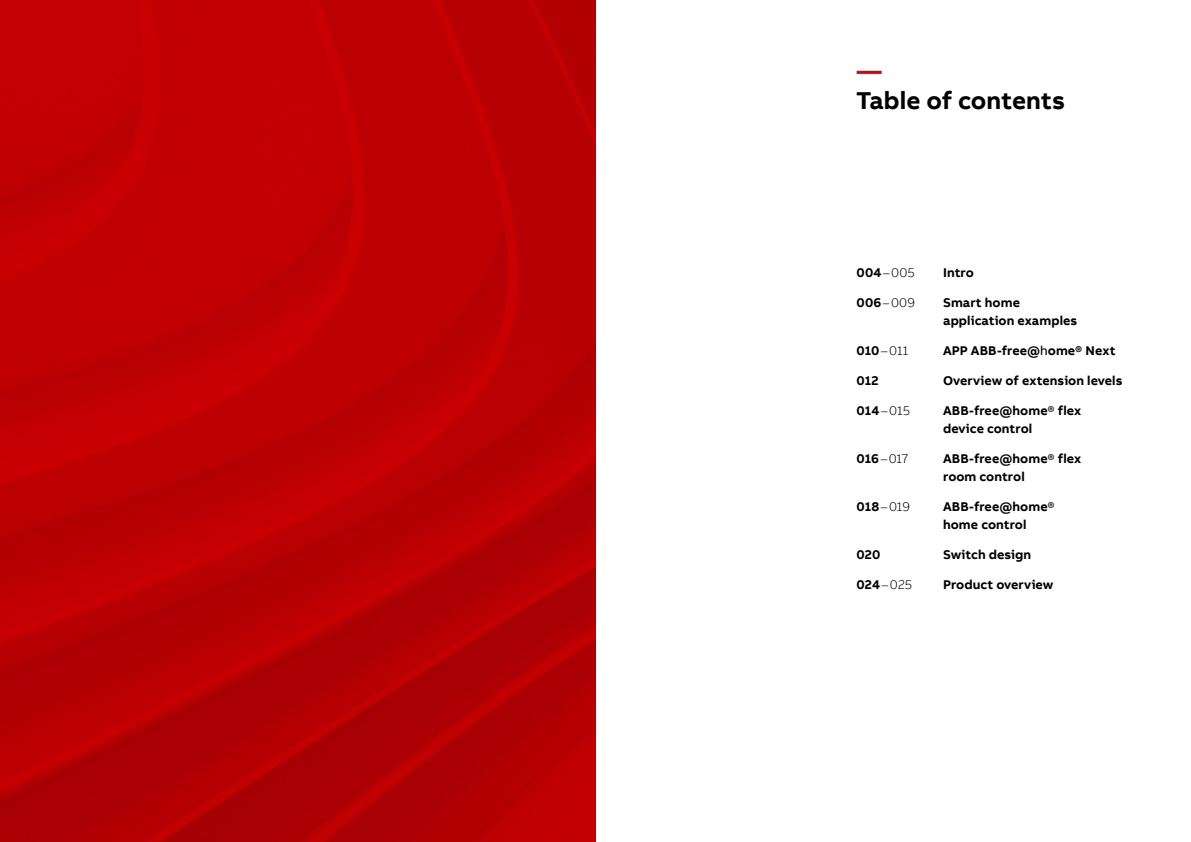
<style>
.page{position:relative;width:1191px;height:842px;background:#fff}
.page>*{position:absolute;margin:0;border:0;box-sizing:border-box;transform-origin:0 0}
.t1{font:700 25px "AB Bvoice";letter-spacing:-.005em;color:#000}
.t2{font:700 25px "AB Bvoice";color:#e30015}
.t3{font:700 13px/18px "AB Bvoice";letter-spacing:.005em;color:#000}
.t4{font:300 13px "AB Bvoice";letter-spacing:.005em;color:#000}
.s1{font-weight:700}
.s2{font-weight:400}
</style>
<div class="page">
<img style="left:0;top:0;width:595px;height:842px">
<h1 class="t2" style="left:856px;top:54px;width:26px">—</h1>
<h1 class="t1" style="left:856px;top:84px;width:211px">Table of contents</h1>
<p class="t4" style="left:856px;top:264px;width:60px"><span class="s1">004</span>–005</p>
<p class="t3" style="left:943px;top:263px;width:32px">Intro</p>
<p class="t4" style="left:856px;top:294px;width:60px"><span class="s1">006</span>–009</p>
<p class="t3" style="left:943px;top:293px;width:136px">Smart home application examples</p>
<p class="t4" style="left:856px;top:343px;width:53px"><span class="s1">010</span>–011</p>
<p class="t3" style="left:943px;top:341px;width:174px">APP ABB-free@<span class="s2">h</span>ome® Next</p>
<p class="t3" style="left:856px;top:371px;width:24px">012</p>
<p class="t3" style="left:943px;top:371px;width:181px">Overview of extension levels</p>
<p class="t4" style="left:856px;top:403px;width:55px"><span class="s1">014</span>–015</p>
<p class="t3" style="left:943px;top:401px;width:140px">ABB-free@home<span class="s2">®</span> flex device control</p>
<p class="t4" style="left:856px;top:451px;width:53px"><span class="s1">016</span>–017</p>
<p class="t3" style="left:943px;top:449px;width:140px">ABB-free@home<span class="s2">®</span> flex room control</p>
<p class="t4" style="left:856px;top:499px;width:55px"><span class="s1">018</span>–019</p>
<p class="t3" style="left:943px;top:497px;width:113px">ABB-free@home<span class="s2">® </span>home control</p>
<p class="t3" style="left:856px;top:545px;width:25px">020</p>
<p class="t3" style="left:943px;top:545px;width:90px">Switch design</p>
<p class="t4" style="left:856px;top:577px;width:57px"><span class="s1">024</span>–025</p>
<p class="t3" style="left:943px;top:575px;width:112px">Product overview</p>
</div>
